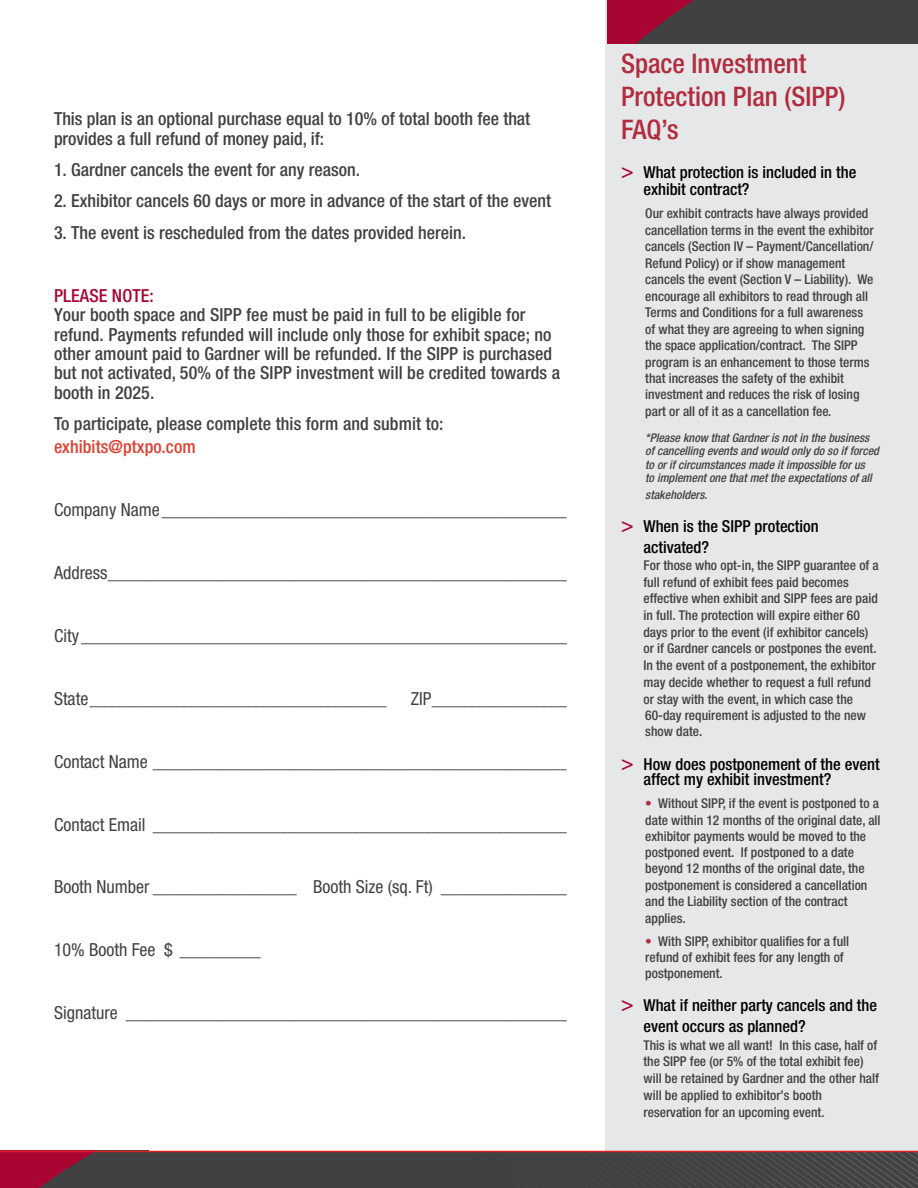
<style>
.page{position:relative;width:918px;height:1188px;background:#fff}
.page>*{position:absolute;margin:0;border:0;box-sizing:border-box;transform-origin:0 0}
.t1{font:500 condensed 27px/33px "Helvetica Neue LT Std";color:#b12c3f}
.t2{font:500 condensed 18px/19.4px "Helvetica Neue LT Std";letter-spacing:.005em;color:#414042}
.t3{font:condensed 18px "Helvetica Neue LT Std";color:#414042}
.t4{font:500 condensed 18px "Helvetica Neue LT Std";letter-spacing:.005em;color:#dd4133}
.t5{font:500 condensed 18px "Helvetica Neue LT Std";letter-spacing:.005em;color:#a90533}
.t6{font:500 condensed 16.5px/16.5px "Helvetica Neue LT Std";color:#000}
.t7{font:500 condensed 13.5px/16.5px "Helvetica Neue LT Std";color:#414042}
.t8{font:italic 500 condensed 12px/13.5px "Helvetica Neue LT Std";color:#414042}
.s1{font-size:21px;color:#a90533}
.s2{color:#b12c3f}
</style>
<div class="page">
<div style="left:606px;top:0;width:312px;height:1165px;background:#e6e7e8"></div>
<img style="left:807px;top:1152px;width:111px;height:36px">
<div style="left:0;top:1151px;width:807px;height:37px;background:#414042"></div>
<svg style="left:0;top:1152px;width:148px;height:36px"></svg>
<hr style="left:0;top:1151px;width:918px;height:1px;background:#da2128">
<div style="left:608px;top:0;width:310px;height:43px;background:#414042"></div>
<svg style="left:608px;top:0;width:86px;height:43px"></svg>
<h2 class="t2" style="left:54px;top:109px;width:478px">This plan is an optional purchase equal to 10% of total booth fee that provides a full refund of money paid, if:</h2>
<h2 class="t2" style="left:54px;top:160px;width:308px">1. Gardner cancels the event for any reason.</h2>
<h2 class="t2" style="left:54px;top:191px;width:499px">2. Exhibitor cancels 60 days or more in advance of the start of the event</h2>
<h2 class="t2" style="left:54px;top:223px;width:414px">3. The event is rescheduled from the dates provided herein.</h2>
<h2 class="t5" style="left:54px;top:285px;width:101px">PLEASE NOTE:</h2>
<p class="t2" style="left:54px;top:305px;width:508px">Your booth space and SIPP fee must be paid in full to be eligible for refund. Payments refunded will include only those for exhibit space; no other amount paid to Gardner will be refunded. If the SIPP is purchased but not activated, 50% of the SIPP investment will be credited towards a booth in 2025.</p>
<h2 class="t2" style="left:54px;top:414px;width:391px">To participate, please complete this form and submit to:</h2>
<h2 class="t4" style="left:54px;top:436px;width:143px">exhibits@ptxpo.com</h2>
<h2 class="t3" style="left:54px;top:500px;width:514px">Company Name _____________________________________________</h2>
<h2 class="t3" style="left:54px;top:562px;width:514px">Address ___________________________________________________</h2>
<h2 class="t3" style="left:54px;top:625px;width:514px">City ______________________________________________________</h2>
<h2 class="t3" style="left:54px;top:688px;width:334px">State _________________________________</h2>
<h2 class="t3" style="left:411px;top:688px;width:158px">ZIP _______________</h2>
<h2 class="t3" style="left:54px;top:751px;width:514px">Contact Name ______________________________________________</h2>
<h2 class="t3" style="left:54px;top:814px;width:514px">Contact Email ______________________________________________</h2>
<h2 class="t3" style="left:54px;top:877px;width:514px">Booth Number ________________ Booth Size (sq. Ft) ______________</h2>
<h2 class="t3" style="left:54px;top:940px;width:208px">10% Booth Fee $ _________</h2>
<h2 class="t3" style="left:54px;top:1002px;width:514px">Signature _________________________________________________</h2>
<h1 class="t1" style="left:621px;top:47px;width:226px">Space Investment<br>Protection Plan (SIPP)<br>FAQ’s</h1>
<p class="t6" style="left:644px;top:164px;width:214px;text-indent:-22px"><span class="s1">&gt;</span> What protection is included in the exhibit contract?</p>
<p class="t7" style="left:645px;top:205px;width:230px">Our exhibit contracts have always provided cancellation terms in the event the exhibitor cancels (Section IV – Payment/Cancellation/ Refund Policy) or if show management cancels the event (Section V – Liability). We encourage all exhibitors to read through all Terms and Conditions for a full awareness of what they are agreeing to when signing the space application/contract. The SIPP program is an enhancement to those terms that increases the safety of the exhibit investment and reduces the risk of losing part or all of it as a cancellation fee.</p>
<p class="t8" style="left:645px;top:431px;width:235px">*Please know that Gardner is not in the business of cancelling events and would only do so if forced to or if circumstances made it impossible for us<br>to implement one that met the expectations of all</p>
<p class="t8" style="left:645px;top:488px;width:64px">stakeholders.</p>
<p class="t6" style="left:644px;top:515px;width:177px;line-height:20.9px;text-indent:-22px"><span class="s1">&gt;</span> When is the SIPP protection activated?</p>
<p class="t7" style="left:644px;top:557px;width:237px">For those who opt-in, the SIPP guarantee of a full refund of exhibit fees paid becomes effective when exhibit and SIPP fees are paid in full. The protection will expire either 60 days prior to the event (if exhibitor cancels) or if Gardner cancels or postpones the event.<br>In the event of a postponement, the exhibitor may decide whether to request a full refund or stay with the event, in which case the 60-day requirement is adjusted to the new show date.</p>
<p class="t6" style="left:644px;top:756px;width:238px;line-height:15.3px;text-indent:-22px"><span class="s1">&gt;</span> How does postponement of the event affect my exhibit investment?</p>
<p class="t7" style="left:645px;top:795px;width:237px"><span class="s2">•</span> Without SIPP, if the event is postponed to a date within 12 months of the original date, all exhibitor payments would be moved to the postponed event. If postponed to a date beyond 12 months of the original date, the postponement is considered a cancellation and the Liability section of the contract applies.</p>
<p class="t7" style="left:645px;top:933px;width:205px;line-height:16px"><span class="s2">•</span> With SIPP, exhibitor qualifies for a full refund of exhibit fees for any length of postponement.</p>
<p class="t6" style="left:644px;top:994px;width:235px;line-height:21.1px;text-indent:-23px"><span class="s1">&gt;</span> What if neither party cancels and the event occurs as planned?</p>
<p class="t7" style="left:644px;top:1036px;width:237px;line-height:17px">This is what we all want! In this case, half of the SIPP fee (or 5% of the total exhibit fee) will be retained by Gardner and the other half will be applied to exhibitor’s booth reservation for an upcoming event.</p>
</div>
